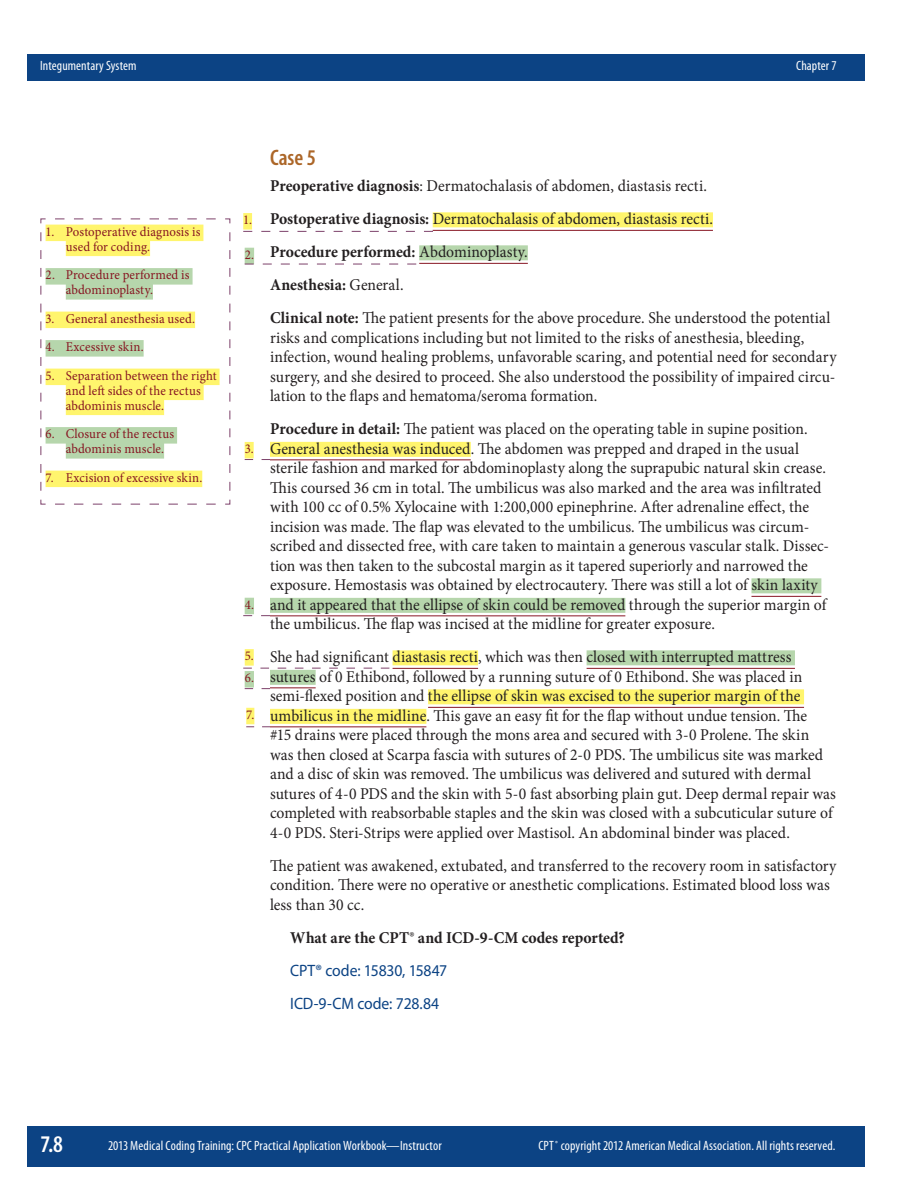
<style>
.page{position:relative;width:918px;height:1188px;background:#fff}
.page>*{position:absolute;margin:0;border:0;box-sizing:border-box;transform-origin:0 0}
.t1{font:600 condensed 24px "Myriad Pro";color:#fff}
.t2{font:600 condensed 22.5px "Myriad Pro";color:#ac6628}
.t3{font:16.5px/19.5px "Minion Pro";color:#231f20;scale:.95 1}
.t4{font:700 16.5px "Minion Pro";color:#231f20;scale:.95 1}
.t5{font:16.5px/33px "Myriad Pro";letter-spacing:-.01em;color:#0c4384;scale:.95 1}
.t6{font:13.5px/15px "Minion Pro";letter-spacing:.01em;color:#871622;scale:.95 1}
.t7{font:condensed 13.5px "Myriad Pro";letter-spacing:.005em;color:#fff}
.s1{font-weight:700}
</style>
<div class="page">
<div style="left:27px;top:1126px;width:837px;height:40px;background:#0c4384"></div>
<div style="left:27px;top:54px;width:837px;height:27px;background:#0c4384"></div>
<div style="left:433px;top:212px;width:280px;height:15px;background:#fff56d"></div>
<div style="left:419px;top:245px;width:109px;height:15px;background:#b6d6ac"></div>
<div style="left:270px;top:442px;width:201px;height:15px;background:#fff56d"></div>
<div style="left:751px;top:578px;width:70px;height:15px;background:#b6d6ac"></div>
<div style="left:270px;top:598px;width:355px;height:15px;background:#b6d6ac"></div>
<div style="left:393px;top:650px;width:85px;height:15px;background:#fff56d"></div>
<div style="left:587px;top:650px;width:208px;height:15px;background:#b6d6ac"></div>
<div style="left:270px;top:670px;width:46px;height:15px;background:#b6d6ac"></div>
<div style="left:428px;top:689px;width:376px;height:15px;background:#fff56d"></div>
<div style="left:270px;top:709px;width:156px;height:15px;background:#fff56d"></div>
<hr style="left:433px;top:230px;width:280px;height:1px;background:#871622">
<hr style="left:419px;top:263px;width:109px;height:1px;background:#871622">
<hr style="left:270px;top:459px;width:201px;height:1px;background:#871622">
<hr style="left:751px;top:596px;width:70px;height:1px;background:#871622">
<hr style="left:270px;top:615px;width:355px;height:1px;background:#871622">
<hr style="left:393px;top:668px;width:85px;height:1px;background:#871622">
<hr style="left:587px;top:668px;width:208px;height:1px;background:#871622">
<hr style="left:270px;top:687px;width:46px;height:1px;background:#871622">
<hr style="left:428px;top:707px;width:376px;height:1px;background:#871622">
<hr style="left:270px;top:726px;width:156px;height:1px;background:#871622">
<div style="left:46px;top:225px;width:157px;height:16px;background:#fff56d"></div>
<div style="left:66px;top:240px;width:84px;height:16px;background:#fff56d"></div>
<div style="left:46px;top:268px;width:147px;height:17px;background:#b6d6ac"></div>
<div style="left:66px;top:283px;width:87px;height:17px;background:#b6d6ac"></div>
<div style="left:46px;top:312px;width:149px;height:16px;background:#fff56d"></div>
<div style="left:46px;top:340px;width:98px;height:17px;background:#b6d6ac"></div>
<div style="left:46px;top:369px;width:174px;height:16px;background:#fff56d"></div>
<div style="left:66px;top:384px;width:138px;height:16px;background:#fff56d"></div>
<div style="left:66px;top:399px;width:98px;height:16px;background:#fff56d"></div>
<div style="left:46px;top:427px;width:131px;height:17px;background:#b6d6ac"></div>
<div style="left:66px;top:442px;width:98px;height:17px;background:#b6d6ac"></div>
<div style="left:46px;top:471px;width:156px;height:16px;background:#fff56d"></div>
<svg style="left:40px;top:232px;width:6px;height:273px"></svg>
<svg style="left:55px;top:499px;width:176px;height:6px"></svg>
<svg style="left:225px;top:218px;width:6px;height:273px"></svg>
<svg style="left:40px;top:218px;width:176px;height:6px"></svg>
<div style="left:243px;top:213px;width:9px;height:17px;background:#fff56d"></div>
<div style="left:245px;top:598px;width:9px;height:16px;background:#b6d6ac"></div>
<div style="left:245px;top:649px;width:9px;height:17px;background:#fff56d"></div>
<div style="left:245px;top:248px;width:9px;height:16px;background:#b6d6ac"></div>
<svg style="left:243px;top:668px;width:146px;height:1px"></svg>
<svg style="left:243px;top:615px;width:27px;height:1px"></svg>
<div style="left:245px;top:442px;width:9px;height:16px;background:#fff56d"></div>
<svg style="left:245px;top:459px;width:25px;height:1px"></svg>
<svg style="left:243px;top:231px;width:190px;height:1px"></svg>
<svg style="left:245px;top:264px;width:171px;height:1px"></svg>
<div style="left:245px;top:671px;width:9px;height:17px;background:#b6d6ac"></div>
<svg style="left:245px;top:688px;width:25px;height:1px"></svg>
<div style="left:246px;top:708px;width:8px;height:16px;background:#fff56d"></div>
<svg style="left:246px;top:726px;width:24px;height:1px"></svg>
<p class="t7" style="left:40px;top:60px;width:98px">Integumentary System</p>
<p class="t7" style="left:796px;top:60px;width:42px">Chapter 7</p>
<p class="t6" style="left:66px;top:225px;width:143px;text-indent:-20px">1. Postoperative diagnosis is used for coding.</p>
<p class="t6" style="left:66px;top:269px;width:132px;text-indent:-20px">2. Procedure performed is abdominoplasty.</p>
<p class="t6" style="left:46px;top:312px;width:159px">3. General anesthesia used.</p>
<p class="t6" style="left:46px;top:341px;width:105px">4. Excessive skin.</p>
<p class="t6" style="left:66px;top:369px;width:160px;text-indent:-20px">5. Separation between the right and left sides of the rectus abdominis muscle.</p>
<p class="t6" style="left:66px;top:428px;width:116px;text-indent:-20px">6. Closure of the rectus abdominis muscle.</p>
<p class="t6" style="left:46px;top:471px;width:166px">7. Excision of excessive skin.</p>
<p class="t6" style="left:243px;top:214px;width:11px">1.</p>
<p class="t6" style="left:245px;top:248px;width:11px">2.</p>
<p class="t6" style="left:245px;top:443px;width:11px">3.</p>
<p class="t6" style="left:245px;top:598px;width:11px">4.</p>
<p class="t6" style="left:245px;top:650px;width:11px">5.</p>
<p class="t6" style="left:245px;top:672px;width:11px">6.</p>
<p class="t6" style="left:246px;top:708px;width:10px">7.</p>
<h2 class="t2" style="left:270px;top:144px;width:48px">Case 5</h2>
<p class="t3" style="left:270px;top:171px;width:591px;line-height:33px"><span class="s1">Preoperative diagnosis</span>: Dermatochalasis of abdomen, diastasis recti.<br><span class="s1">Postoperative diagnosis:</span> Dermatochalasis of abdomen, diastasis recti.<br><span class="s1">Procedure performed:</span> Abdominoplasty.<br><span class="s1">Anesthesia:</span> General.<br><span class="s1">Clinical note:</span> The patient presents for the above procedure. She understood the potential</p>
<p class="t3" style="left:270px;top:329px;width:598px">risks and complications including but not limited to the risks of anesthesia, bleeding, infection, wound healing problems, unfavorable scaring, and potential need for secondary surgery, and she desired to proceed. She also understood the possibility of impaired circu&shy;lation to the flaps and hematoma/seroma formation.</p>
<p class="t3" style="left:270px;top:421px;width:590px"><span class="s1">Procedure in detail:</span> The patient was placed on the operating table in supine position.<br>General anesthesia was induced. The abdomen was prepped and draped in the usual sterile fashion and marked for abdominoplasty along the suprapubic natural skin crease.<br>This coursed 36 cm in total. The umbilicus was also marked and the area was infiltrated with 100 cc of 0.5% Xylocaine with 1:200,000 epinephrine. After adrenaline effect, the incision was made. The flap was elevated to the umbilicus. The umbilicus was circum&shy;scribed and dissected free, with care taken to maintain a generous vascular stalk. Dissec&shy;tion was then taken to the subcostal margin as it tapered superiorly and narrowed the exposure. Hemostasis was obtained by electrocautery. There was still a lot of skin laxity and it appeared that the ellipse of skin could be removed through the superior margin of the umbilicus. The flap was incised at the midline for greater exposure.</p>
<p class="t3" style="left:270px;top:649px;width:597px">She had significant diastasis recti, which was then closed with interrupted mattress sutures of 0 Ethibond, followed by a running suture of 0 Ethibond. She was placed in semi-flexed position and the ellipse of skin was excised to the superior margin of the umbilicus in the midline. This gave an easy fit for the flap without undue tension. The<br>#15 drains were placed through the mons area and secured with 3-0 Prolene. The skin was then closed at Scarpa fascia with sutures of 2-0 PDS. The umbilicus site was marked and a disc of skin was removed. The umbilicus was delivered and sutured with dermal sutures of 4-0 PDS and the skin with 5-0 fast absorbing plain gut. Deep dermal repair was completed with reabsorbable staples and the skin was closed with a subcuticular suture of 4-0 PDS. Steri-Strips were applied over Mastisol. An abdominal binder was placed.</p>
<p class="t3" style="left:270px;top:857px;width:598px">The patient was awakened, extubated, and transferred to the recovery room in satisfactory condition. There were no operative or anesthetic complications. Estimated blood loss was less than 30 cc.</p>
<p class="t4" style="left:290px;top:931px;width:354px">What are the CPT® and ICD-9-CM codes reported?</p>
<p class="t5" style="left:290px;top:955px;width:167px">CPT® code: 15830, 15847<br>ICD-9-CM code: 728.84</p>
<h1 class="t1" style="left:41px;top:1130px;width:24px">7.8</h1>
<p class="t7" style="left:108px;top:1141px;width:335px">2013 Medical Coding Training: CPC Practical Application Workbook—Instructor</p>
<p class="t7" style="left:539px;top:1141px;width:298px">CPT<sup>®</sup> copyright 2012 American Medical Association. All rights reserved.</p>
</div>
